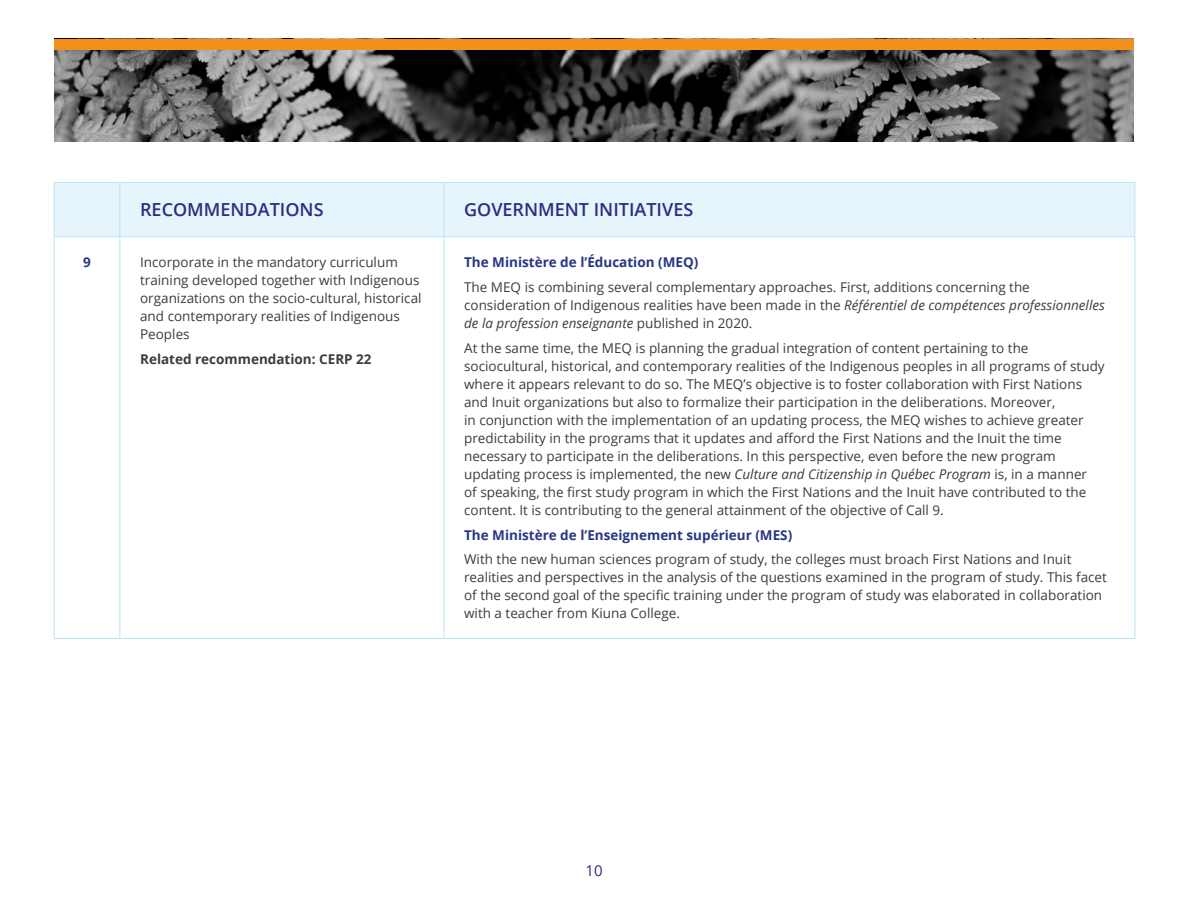
<style>
.page{position:relative;width:1188px;height:918px;background:#fff}
.page>*{position:absolute;margin:0;border:0;box-sizing:border-box;transform-origin:0 0}
.TH{font:600 18px "Open Sans";color:#2d2e83}
.t1{font:15px "Open Sans";color:#2d2e83}
.t2{font:13.5px/18px "Open Sans";color:#3c3c3b}
.Sous-titre_bold_bleu{font:700 13.5px "Open Sans";color:#283583}
.t3{font:700 13.5px "Open Sans";color:#3c3c3b}
.Chiffres{font:700 13.5px "Open Sans";color:#283583}
.s1{font-style:italic}
</style>
<div class="page">
<img style="left:54px;top:50px;width:1080px;height:91px">
<div style="left:54px;top:39px;width:1080px;height:11px;background:#f38f1c"></div>
<div style="left:55px;top:183px;width:1080px;height:53px;background:#e6f4fb"></div>
<hr style="left:54px;top:182px;width:66px;height:1px;background:#bde3f2">
<hr style="left:54px;top:183px;width:1px;height:54px;background:#bde3f2">
<hr style="left:120px;top:182px;width:324px;height:1px;background:#bde3f2">
<hr style="left:120px;top:183px;width:1px;height:54px;background:#bde3f2">
<hr style="left:444px;top:182px;width:691px;height:1px;background:#bde3f2">
<hr style="left:444px;top:183px;width:1px;height:54px;background:#bde3f2">
<hr style="left:1135px;top:183px;width:1px;height:54px;background:#bde3f2">
<hr style="left:54px;top:236px;width:66px;height:1px;background:#bde3f2">
<hr style="left:54px;top:237px;width:1px;height:401px;background:#bde3f2">
<hr style="left:120px;top:236px;width:324px;height:1px;background:#bde3f2">
<hr style="left:120px;top:237px;width:1px;height:401px;background:#bde3f2">
<hr style="left:444px;top:236px;width:691px;height:1px;background:#bde3f2">
<hr style="left:444px;top:237px;width:1px;height:401px;background:#bde3f2">
<hr style="left:1135px;top:237px;width:1px;height:401px;background:#bde3f2">
<hr style="left:54px;top:638px;width:66px;height:1px;background:#bde3f2">
<hr style="left:120px;top:638px;width:324px;height:1px;background:#bde3f2">
<hr style="left:444px;top:638px;width:691px;height:1px;background:#bde3f2">
<p class="TH" style="left:140px;top:198px;width:185px">RECOMMENDATIONS</p>
<p class="TH" style="left:464px;top:198px;width:231px">GOVERNMENT INITIATIVES</p>
<p class="Chiffres" style="left:83px;top:253px;width:9px">9</p>
<p class="t2" style="left:140px;top:253px;width:283px">Incorporate in the mandatory curriculum training developed together with Indigenous organizations on the socio-cultural, historical and contemporary realities of Indigenous Peoples</p>
<p class="t3" style="left:140px;top:350px;width:233px">Related recommendation: CERP 22</p>
<p class="Sous-titre_bold_bleu" style="left:464px;top:253px;width:236px">The Ministère de l’Éducation (MEQ)</p>
<p class="t2" style="left:464px;top:278px;width:642px">The MEQ is combining several complementary approaches. First, additions concerning the consideration of Indigenous realities have been made in the <span class="s1">Référentiel de compétences professionnelles de la profession enseignante</span> published in 2020.</p>
<p class="t2" style="left:464px;top:339px;width:642px">At the same time, the MEQ is planning the gradual integration of content pertaining to the sociocultural, historical, and contemporary realities of the Indigenous peoples in all programs of study where it appears relevant to do so. The MEQ’s objective is to foster collaboration with First Nations and Inuit organizations but also to formalize their participation in the deliberations. Moreover,<br>in conjunction with the implementation of an updating process, the MEQ wishes to achieve greater predictability in the programs that it updates and afford the First Nations and the Inuit the time necessary to participate in the deliberations. In this perspective, even before the new program updating process is implemented, the new <span class="s1">Culture and Citizenship in Québec Program</span> is, in a manner<br>of speaking, the first study program in which the First Nations and the Inuit have contributed to the content. It is contributing to the general attainment of the objective of Call 9.</p>
<p class="Sous-titre_bold_bleu" style="left:464px;top:525px;width:330px">The Ministère de l’Enseignement supérieur (MES)</p>
<p class="t2" style="left:464px;top:550px;width:644px">With the new human sciences program of study, the colleges must broach First Nations and Inuit realities and perspectives in the analysis of the questions examined in the program of study. This facet of the second goal of the specific training under the program of study was elaborated in collaboration with a teacher from Kiuna College.</p>
<p class="t1" style="left:585px;top:860px;width:19px">10</p>
</div>
